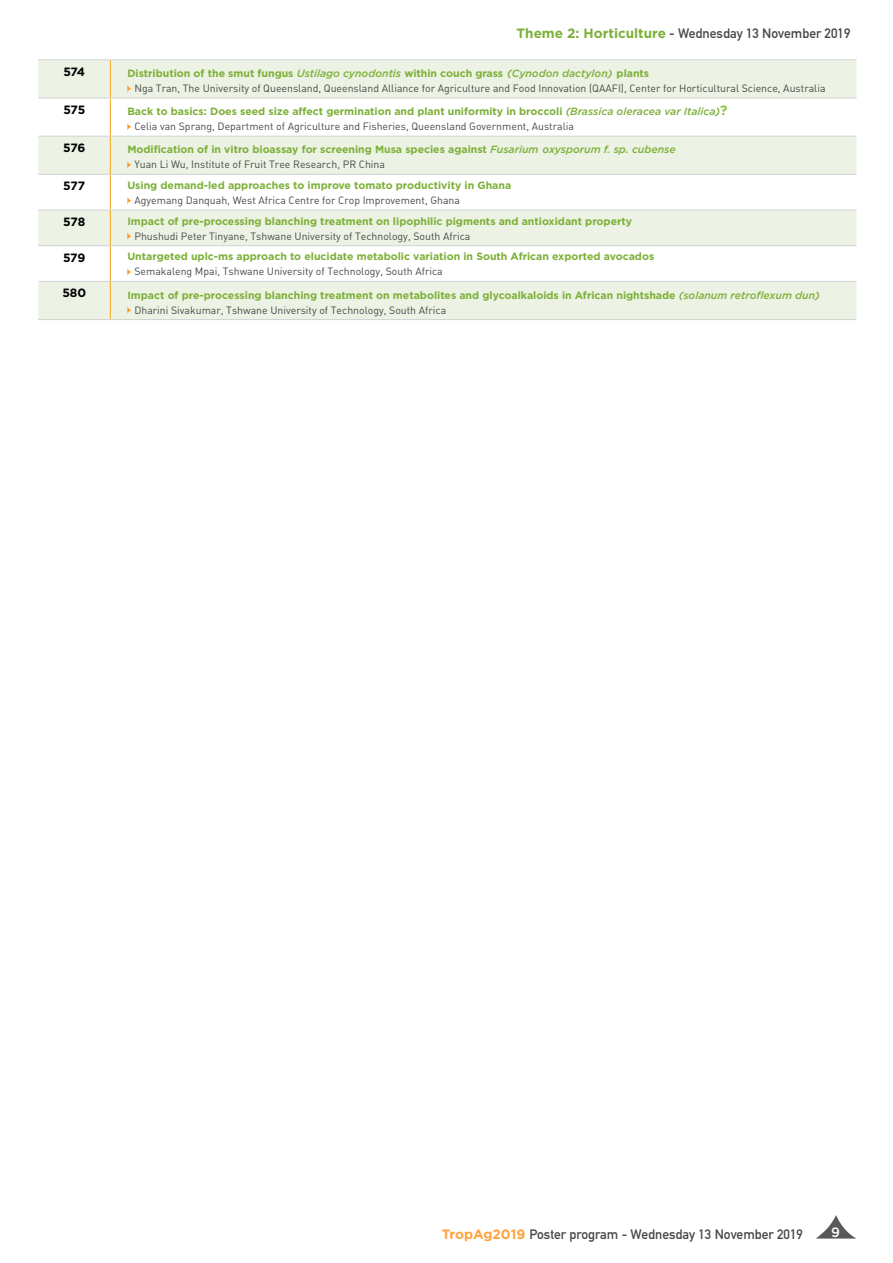
<style>
.page{position:relative;width:893px;height:1263px;background:#fff}
.page>*{position:absolute;margin:0;border:0;box-sizing:border-box;transform-origin:0 0}
.t1{font:700 13.5px "DIN Alternate";color:#484848}
.t2{font:500 13.5px "Gotham";color:#fff}
.t3{font:700 12px "Gotham";letter-spacing:-.025em;color:#000}
.t4{font:700 10.5px "Gotham";color:#7cb037}
.t5{font:10.5px "DIN Regular Alternate";color:#484848}
.s1{font-family:"Gotham";color:#7cb037}
.s2{font-weight:500;font-style:italic}
.s3{font-size:13.5px;color:#8cc740}
.s4{font-family:"Gotham";color:#ffa33e}
</style>
<div class="page">
<svg style="left:816px;top:1215px;width:40px;height:23px"></svg>
<svg style="left:38px;top:61px;width:818px;height:258px;fill:#ecf2e4"></svg>
<hr style="left:110px;top:60px;width:1px;height:38px;background:#f7a51c">
<hr style="left:110px;top:98px;width:1px;height:38px;background:#f7a51c">
<hr style="left:110px;top:136px;width:1px;height:38px;background:#f7a51c">
<hr style="left:110px;top:175px;width:1px;height:35px;background:#f7a51c">
<hr style="left:110px;top:210px;width:1px;height:35px;background:#f7a51c">
<hr style="left:110px;top:246px;width:1px;height:35px;background:#f7a51c">
<hr style="left:110px;top:282px;width:1px;height:37px;background:#f7a51c">
<hr style="left:38px;top:60px;width:72px;height:1px;background:#d1d3d4">
<hr style="left:110px;top:60px;width:746px;height:1px;background:#d1d3d4">
<hr style="left:38px;top:98px;width:72px;height:1px;background:#d1d3d4">
<hr style="left:110px;top:98px;width:746px;height:1px;background:#d1d3d4">
<hr style="left:38px;top:136px;width:72px;height:1px;background:#d1d3d4">
<hr style="left:110px;top:136px;width:746px;height:1px;background:#d1d3d4">
<hr style="left:38px;top:174px;width:72px;height:1px;background:#d1d3d4">
<hr style="left:110px;top:174px;width:746px;height:1px;background:#d1d3d4">
<hr style="left:38px;top:210px;width:72px;height:1px;background:#d1d3d4">
<hr style="left:110px;top:210px;width:746px;height:1px;background:#d1d3d4">
<hr style="left:38px;top:245px;width:72px;height:1px;background:#d1d3d4">
<hr style="left:110px;top:245px;width:746px;height:1px;background:#d1d3d4">
<hr style="left:38px;top:281px;width:72px;height:1px;background:#d1d3d4">
<hr style="left:110px;top:281px;width:746px;height:1px;background:#d1d3d4">
<hr style="left:38px;top:319px;width:72px;height:1px;background:#d1d3d4">
<hr style="left:110px;top:319px;width:746px;height:1px;background:#d1d3d4">
<svg style="left:127px;top:85px;width:4px;height:7px"></svg>
<svg style="left:127px;top:123px;width:4px;height:7px"></svg>
<svg style="left:127px;top:162px;width:4px;height:6px"></svg>
<svg style="left:127px;top:197px;width:4px;height:7px"></svg>
<svg style="left:127px;top:233px;width:4px;height:7px"></svg>
<svg style="left:127px;top:269px;width:4px;height:6px"></svg>
<svg style="left:127px;top:307px;width:4px;height:7px"></svg>
<p class="t1" style="left:516px;top:23px;width:336px"><span class="s1">Theme 2: Horticulture</span> - Wednesday 13 November 2019</p>
<p class="t3" style="left:63px;top:65px;width:23px">574</p>
<p class="t4" style="left:127px;top:67px;width:523px">Distribution of the smut fungus <span class="s2">Ustilago cynodontis</span> within couch grass <span class="s2">(Cynodon dactylon)</span> plants</p>
<p class="t5" style="left:134px;top:82px;width:693px">Nga Tran, The University of Queensland, Queensland Alliance for Agriculture and Food Innovation (QAAFI), Center for Horticultural Science, Australia</p>
<p class="t3" style="left:63px;top:103px;width:23px">575</p>
<p class="t4" style="left:127px;top:105px;width:602px">Back to basics: Does seed size affect germination and plant uniformity in broccoli <span class="s2">(Brassica oleracea var Italica)</span><span class="s3">?</span></p>
<p class="t5" style="left:134px;top:120px;width:441px">Celia van Sprang, Department of Agriculture and Fisheries, Queensland Government, Australia</p>
<p class="t3" style="left:63px;top:141px;width:24px">576</p>
<p class="t4" style="left:127px;top:144px;width:550px">Modification of in vitro bioassay for screening Musa species against <span class="s2">Fusarium oxysporum f. sp. cubense</span></p>
<p class="t5" style="left:134px;top:158px;width:252px">Yuan Li Wu, Institute of Fruit Tree Research, PR China</p>
<p class="t3" style="left:63px;top:179px;width:24px">577</p>
<p class="t4" style="left:127px;top:179px;width:385px">Using demand-led approaches to improve tomato productivity in Ghana</p>
<p class="t5" style="left:134px;top:194px;width:327px">Agyemang Danquah, West Africa Centre for Crop Improvement, Ghana</p>
<p class="t3" style="left:63px;top:215px;width:24px">578</p>
<p class="t4" style="left:127px;top:215px;width:506px">Impact of pre-processing blanching treatment on lipophilic pigments and antioxidant property</p>
<p class="t5" style="left:134px;top:229px;width:338px">Phushudi Peter Tinyane, Tshwane University of Technology, South Africa</p>
<p class="t3" style="left:63px;top:250px;width:24px">579</p>
<p class="t4" style="left:127px;top:251px;width:528px">Untargeted uplc-ms approach to elucidate metabolic variation in South African exported avocados</p>
<p class="t5" style="left:134px;top:265px;width:310px">Semakaleng Mpai, Tshwane University of Technology, South Africa</p>
<p class="t3" style="left:62px;top:286px;width:25px">580</p>
<p class="t4" style="left:127px;top:289px;width:694px">Impact of pre-processing blanching treatment on metabolites and glycoalkaloids in African nightshade <span class="s2">(solanum retroflexum dun)</span></p>
<p class="t5" style="left:134px;top:303px;width:313px">Dharini Sivakumar, Tshwane University of Technology, South Africa</p>
<p class="t1" style="left:442px;top:1223px;width:363px"><span class="s4">TropAg2019</span> Poster program - Wednesday 13 November 2019</p>
<p class="t2" style="left:831px;top:1224px;width:10px">9</p>
</div>
